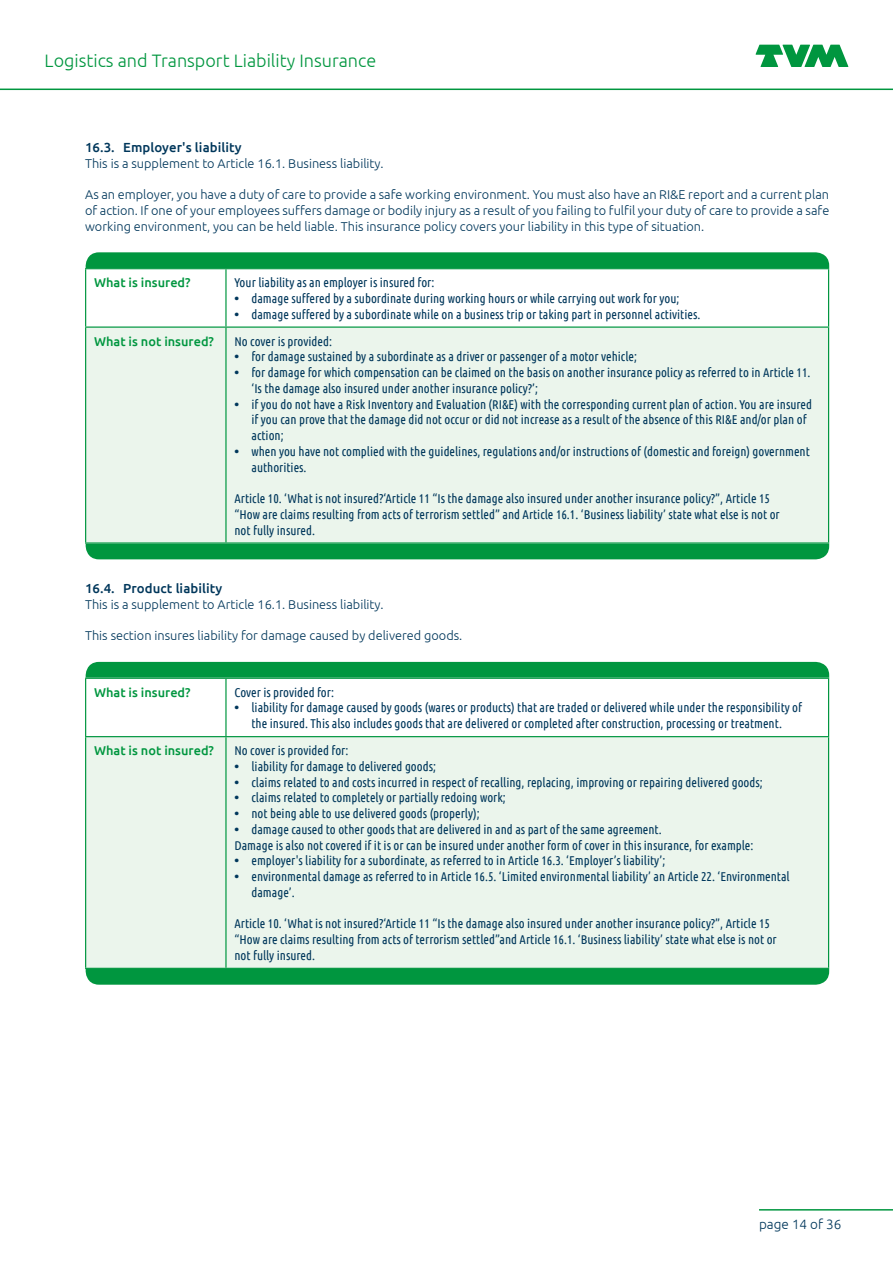
<style>
.page{position:relative;width:893px;height:1263px;background:#fff}
.page>*{position:absolute;margin:0;border:0;box-sizing:border-box;transform-origin:0 0}
.t1{font:300 18px "Ubuntu";color:#00963f}
.t2{font:300 13.5px "Ubuntu";color:#00375b}
.Bodykopje_bl_-_16{font:500 13.2px "Ubuntu";letter-spacing:.005em;color:#00375b}
.tabel-tekst_8_5pt_blauw{font:12.75px/15.8px "Ubuntu Condensed";color:#00375b}
.body-tekst_8_5pt_blauw{font:300 12.75px/15.8px "Ubuntu";color:#00375b;text-align:justify}
.T_Body_vraag_-_24{font:500 12.75px "Ubuntu";color:#00963f}
.s1{font-family:"Ubuntu";font-weight:700}
</style>
<div class="page">
<svg style="left:756px;top:45px;width:92px;height:22px"></svg>
<hr style="left:0;top:89px;width:893px;height:1px;background:#00963f">
<hr style="left:759px;top:1209px;width:134px;height:1px;background:#00963f">
<div style="left:86px;top:328px;width:742px;height:214px;background:#ebf5ec"></div>
<hr style="left:85px;top:268px;width:141px;height:1px;background:#00963f">
<hr style="left:85px;top:269px;width:1px;height:57px;background:#00963f">
<hr style="left:226px;top:268px;width:603px;height:1px;background:#00963f">
<hr style="left:225px;top:269px;width:2px;height:57px;background:#00963f">
<hr style="left:828px;top:269px;width:1px;height:57px;background:#00963f">
<hr style="left:225px;top:328px;width:2px;height:214px;background:#00963f">
<hr style="left:85px;top:326px;width:141px;height:2px;background:#00963f">
<hr style="left:85px;top:328px;width:1px;height:214px;background:#00963f">
<hr style="left:226px;top:326px;width:603px;height:2px;background:#00963f">
<hr style="left:828px;top:328px;width:1px;height:214px;background:#00963f">
<hr style="left:85px;top:542px;width:141px;height:2px;background:#00963f">
<hr style="left:226px;top:542px;width:603px;height:2px;background:#00963f">
<div style="left:86px;top:252px;width:743px;height:16px;background:#00963f"></div>
<div style="left:86px;top:544px;width:743px;height:15px;background:#00963f"></div>
<div style="left:86px;top:737px;width:742px;height:231px;background:#ebf5ec"></div>
<hr style="left:85px;top:678px;width:141px;height:1px;background:#00963f">
<hr style="left:85px;top:679px;width:1px;height:57px;background:#00963f">
<hr style="left:226px;top:678px;width:603px;height:1px;background:#00963f">
<hr style="left:225px;top:679px;width:2px;height:57px;background:#00963f">
<hr style="left:828px;top:679px;width:1px;height:57px;background:#00963f">
<hr style="left:225px;top:737px;width:2px;height:231px;background:#00963f">
<hr style="left:85px;top:736px;width:141px;height:1px;background:#00963f">
<hr style="left:85px;top:737px;width:1px;height:231px;background:#00963f">
<hr style="left:226px;top:736px;width:603px;height:1px;background:#00963f">
<hr style="left:828px;top:737px;width:1px;height:231px;background:#00963f">
<hr style="left:85px;top:968px;width:141px;height:1px;background:#00963f">
<hr style="left:226px;top:968px;width:603px;height:1px;background:#00963f">
<div style="left:86px;top:662px;width:743px;height:16px;background:#00963f"></div>
<div style="left:86px;top:969px;width:743px;height:16px;background:#00963f"></div>
<h1 class="t1" style="left:45px;top:50px;width:333px">Logistics and Transport Liability Insurance</h1>
<p class="Bodykopje_bl_-_16" style="left:85px;top:139px;width:158px">16.3. Employer's liability</p>
<p class="body-tekst_8_5pt_blauw" style="left:85px;top:155px;width:300px">This is a supplement to Article 16.1. Business liability.</p>
<p class="body-tekst_8_5pt_blauw" style="left:85px;top:186px;width:746px">As an employer, you have a duty of care to provide a safe working environment. You must also have an RI&amp;E report and a current plan of action. If one of your employees suffers damage or bodily injury as a result of you failing to fulfil your duty of care to provide a safe working environment, you can be held liable. This insurance policy covers your liability in this type of situation.</p>
<p class="T_Body_vraag_-_24" style="left:94px;top:274px;width:98px">What is insured?</p>
<p class="tabel-tekst_8_5pt_blauw" style="left:234px;top:274px;width:201px">Your liability as an employer is insured for:</p>
<p class="tabel-tekst_8_5pt_blauw" style="left:234px;top:290px;width:446px"><span class="s1">•</span> damage suffered by a subordinate during working hours or while carrying out work for you;</p>
<p class="tabel-tekst_8_5pt_blauw" style="left:234px;top:306px;width:467px"><span class="s1">•</span> damage suffered by a subordinate while on a business trip or taking part in personnel activities.</p>
<p class="T_Body_vraag_-_24" style="left:94px;top:333px;width:121px">What is not insured?</p>
<p class="tabel-tekst_8_5pt_blauw" style="left:234px;top:333px;width:99px">No cover is provided:</p>
<p class="tabel-tekst_8_5pt_blauw" style="left:234px;top:348px;width:404px"><span class="s1">•</span> for damage sustained by a subordinate as a driver or passenger of a motor vehicle;</p>
<p class="tabel-tekst_8_5pt_blauw" style="left:251px;top:364px;width:560px;text-indent:-17px"><span class="s1">•</span> for damage for which compensation can be claimed on the basis on another insurance policy as referred to in Article 11. ‘Is the damage also insured under another insurance policy?’;</p>
<p class="tabel-tekst_8_5pt_blauw" style="left:251px;top:396px;width:562px;text-indent:-17px"><span class="s1">•</span> if you do not have a Risk Inventory and Evaluation (RI&amp;E) with the corresponding current plan of action. You are insured if you can prove that the damage did not occur or did not increase as a result of the absence of this RI&amp;E and/or plan of action;</p>
<p class="tabel-tekst_8_5pt_blauw" style="left:251px;top:443px;width:560px;text-indent:-17px"><span class="s1">•</span> when you have not complied with the guidelines, regulations and/or instructions of (domestic and foreign) government authorities.</p>
<p class="tabel-tekst_8_5pt_blauw" style="left:234px;top:490px;width:547px">Article 10. ‘What is not insured?‘Article 11 “Is the damage also insured under another insurance policy?”, Article 15 “How are claims resulting from acts of terrorism settled” and Article 16.1. ‘Business liability’ state what else is not or not fully insured.</p>
<p class="Bodykopje_bl_-_16" style="left:85px;top:580px;width:139px">16.4. Product liability</p>
<p class="body-tekst_8_5pt_blauw" style="left:85px;top:596px;width:300px">This is a supplement to Article 16.1. Business liability.</p>
<p class="body-tekst_8_5pt_blauw" style="left:85px;top:627px;width:379px">This section insures liability for damage caused by delivered goods.</p>
<p class="T_Body_vraag_-_24" style="left:94px;top:684px;width:98px">What is insured?</p>
<p class="tabel-tekst_8_5pt_blauw" style="left:234px;top:684px;width:101px">Cover is provided for:</p>
<p class="tabel-tekst_8_5pt_blauw" style="left:234px;top:699px;width:569px;text-align:center"><span class="s1">•</span> liability for damage caused by goods (wares or products) that are traded or delivered while under the responsibility of the insured. This also includes goods that are delivered or completed after construction, processing or treatment.</p>
<p class="T_Body_vraag_-_24" style="left:94px;top:742px;width:121px">What is not insured?</p>
<p class="tabel-tekst_8_5pt_blauw" style="left:234px;top:742px;width:115px">No cover is provided for:</p>
<p class="tabel-tekst_8_5pt_blauw" style="left:234px;top:758px;width:203px"><span class="s1">•</span> liability for damage to delivered goods;</p>
<p class="tabel-tekst_8_5pt_blauw" style="left:234px;top:774px;width:530px"><span class="s1">•</span> claims related to and costs incurred in respect of recalling, replacing, improving or repairing delivered goods;</p>
<p class="tabel-tekst_8_5pt_blauw" style="left:234px;top:789px;width:273px"><span class="s1">•</span> claims related to completely or partially redoing work;</p>
<p class="tabel-tekst_8_5pt_blauw" style="left:234px;top:805px;width:247px"><span class="s1">•</span> not being able to use delivered goods (properly);</p>
<p class="tabel-tekst_8_5pt_blauw" style="left:234px;top:821px;width:429px"><span class="s1">•</span> damage caused to other goods that are delivered in and as part of the same agreement.</p>
<p class="tabel-tekst_8_5pt_blauw" style="left:234px;top:837px;width:520px">Damage is also not covered if it is or can be insured under another form of cover in this insurance, for example:</p>
<p class="tabel-tekst_8_5pt_blauw" style="left:234px;top:852px;width:432px"><span class="s1">•</span> employer's liability for a subordinate, as referred to in Article 16.3. ‘Employer’s liability’;</p>
<p class="tabel-tekst_8_5pt_blauw" style="left:251px;top:868px;width:540px;text-indent:-17px"><span class="s1">•</span> environmental damage as referred to in Article 16.5. ‘Limited environmental liability’ an Article 22. ‘Environmental damage’.</p>
<p class="tabel-tekst_8_5pt_blauw" style="left:234px;top:915px;width:544px">Article 10. ‘What is not insured?‘Article 11 “Is the damage also insured under another insurance policy?”, Article 15 “How are claims resulting from acts of terrorism settled”and Article 16.1. ‘Business liability’ state what else is not or not fully insured.</p>
<p class="t2" style="left:759px;top:1216px;width:84px">page 14 of 36</p>
</div>
